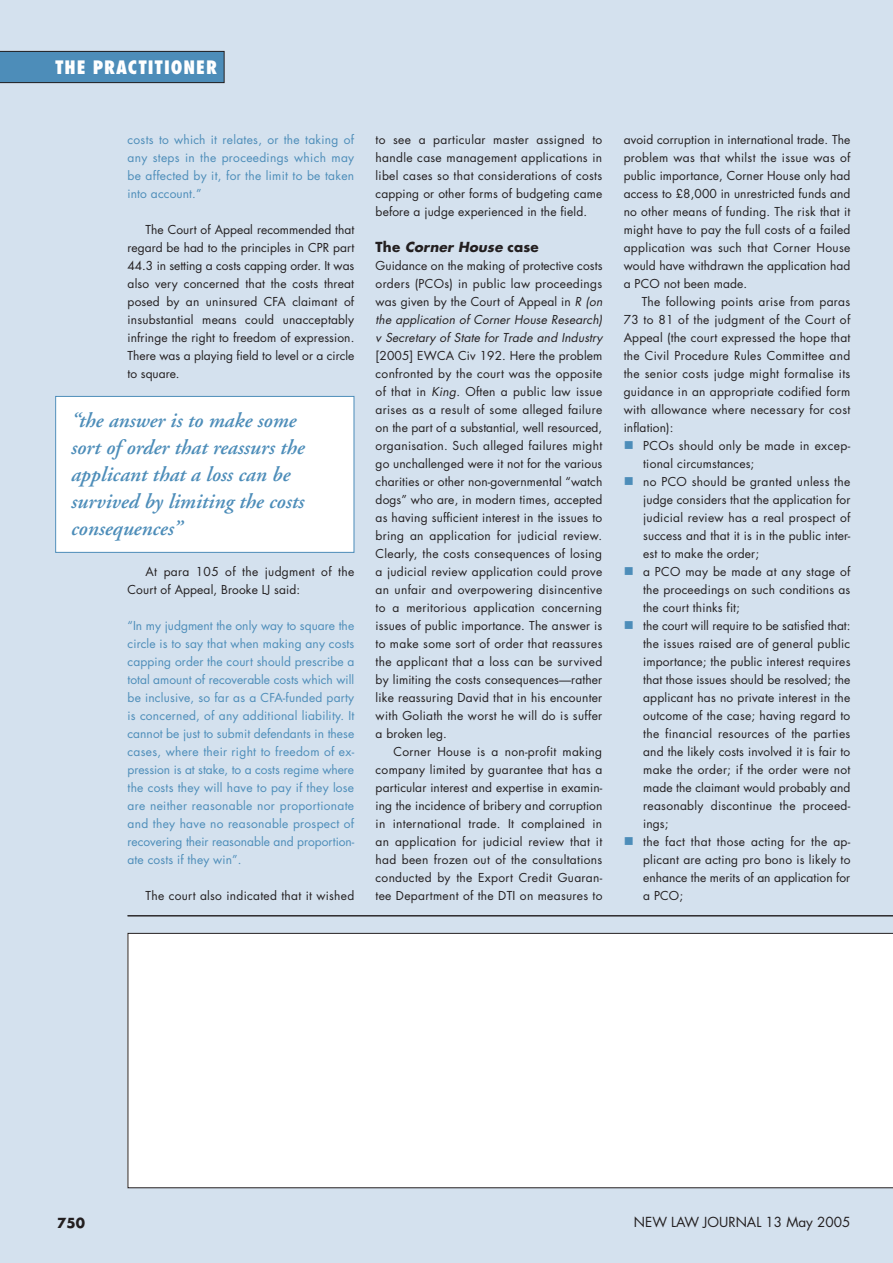
<style>
.page{position:relative;width:893px;height:1263px;background:#d4e1ee}
.page>*{position:absolute;margin:0;border:0;box-sizing:border-box;transform-origin:0 0}
.t1{font:italic 600 21px/27px "Adobe Garamond";color:#4d8db9}
.t2{font:800 condensed 18px "Futura";letter-spacing:.05em;color:#fff}
.t3{font:13.5px "Futura";color:#231f20}
.t4{font:italic 700 13.5px "Futura";letter-spacing:.01em;color:#231f20}
.t5{font:700 13.5px "Futura";color:#231f20}
.t6{font:12px/18px "Futura";letter-spacing:.01em;color:#231f20;text-align:justify}
.t7{font:12px/18px "Futura";letter-spacing:.01em;color:#4d8db9;text-align:justify}
.s1{font-style:normal}
.s2{font-style:italic}
.s3{color:#4d8db9}
</style>
<div class="page">
<svg style="left:0;top:51px;width:225px;height:32px;background:#4a86af"></svg>
<hr style="left:128px;top:915px;width:765px;height:1px;background:#231f20">
<div style="left:128px;top:933px;width:765px;height:255px;background:#fff"></div>
<div style="left:56px;top:396px;width:298px;height:156px;background:#fff"></div>
<div style="left:55px;top:396px;width:299px;height:157px;border:1px solid #4d8db9"></div>
<h2 class="t2" style="left:55px;top:55px;width:163px">THE PRACTITIONER</h2>
<p class="t7" style="left:128px;top:130px;width:228px">costs to which it relates, or the taking of any steps in the proceedings which may be affected by it, for the limit to be taken into account.”</p>
<p class="t6" style="left:128px;top:220px;width:228px;text-indent:18px">The Court of Appeal recommended that regard be had to the principles in CPR part 44.3 in setting a costs capping order. It was also very concerned that the costs threat posed by an uninsured CFA claimant of insubstantial means could unacceptably infringe the right to freedom of expression.<br>There was a playing field to level or a circle to square.</p>
<h1 class="t1" style="left:71px;top:407px;width:235px">“the answer is to make some sort of order that reassurs the applicant that a loss can be survived by limiting the costs consequences”</h1>
<p class="t6" style="left:128px;top:562px;width:228px;text-indent:18px">At para 105 of the judgment of the<br>Court of Appeal, Brooke LJ said:</p>
<p class="t7" style="left:128px;top:616px;width:228px">“In my judgment the only way to square the circle is to say that when making any costs capping order the court should prescribe a total amount of recoverable costs which will be inclusive, so far as a CFA-funded party is concerned, of any additional liability. It cannot be just to submit defendants in these cases, where their right to freedom of ex&shy;pression is at stake, to a costs regime where the costs they will have to pay if they lose are neither reasonable nor proportionate and they have no reasonable prospect of recovering their reasonable and proportion&shy;ate costs if they win”.</p>
<p class="t6" style="left:146px;top:886px;width:210px">The court also indicated that it wished</p>
<p class="t6" style="left:376px;top:130px;width:228px">to see a particular master assigned to handle case management applications in libel cases so that considerations of costs capping or other forms of budgeting came before a judge experienced in the field.</p>
<p class="t4" style="left:376px;top:238px;width:165px"><span class="s1">The</span> Corner House <span class="s1">case</span></p>
<p class="t6" style="left:376px;top:256px;width:228px">Guidance on the making of protective costs orders (PCOs) in public law proceedings was given by the Court of Appeal in <span class="s2">R (on the application of Corner House Research) v Secretary of State for Trade and Industry</span></p>
<p class="t6" style="left:376px;top:346px;width:228px">[2005] EWCA Civ 192. Here the problem confronted by the court was the opposite of that in <span class="s2">King</span>. Often a public law issue arises as a result of some alleged failure on the part of a substantial, well resourced, organisation. Such alleged failures might go unchallenged were it not for the various charities or other non-governmental “watch dogs” who are, in modern times, accepted as having sufficient interest in the issues to bring an application for judicial review.<br>Clearly, the costs consequences of losing a judicial review application could prove an unfair and overpowering disincentive to a meritorious application concerning issues of public importance. The answer is to make some sort of order that reassures the applicant that a loss can be survived by limiting the costs consequences—rather like reassuring David that in his encounter with Goliath the worst he will do is suffer a broken leg.</p>
<p class="t6" style="left:376px;top:742px;width:228px;text-indent:18px">Corner House is a non-profit making company limited by guarantee that has a particular interest and expertise in examin&shy;ing the incidence of bribery and corruption in international trade. It complained in an application for judicial review that it had been frozen out of the consultations conducted by the Export Credit Guaran&shy;tee Department of the DTI on measures to</p>
<p class="t6" style="left:624px;top:130px;width:228px">avoid corruption in international trade. The problem was that whilst the issue was of public importance, Corner House only had access to £8,000 in unrestricted funds and no other means of funding. The risk that it might have to pay the full costs of a failed application was such that Corner House would have withdrawn the application had a PCO not been made.</p>
<p class="t6" style="left:624px;top:292px;width:228px;text-indent:18px">The following points arise from paras 73 to 81 of the judgment of the Court of Appeal (the court expressed the hope that the Civil Procedure Rules Committee and the senior costs judge might formalise its guidance in an appropriate codified form with allowance where necessary for cost inflation):</p>
<p class="t6" style="left:643px;top:436px;width:209px;text-indent:-20px"><span class="s3">■</span> PCOs should only be made in excep&shy;tional circumstances;</p>
<p class="t6" style="left:643px;top:472px;width:209px;text-indent:-20px"><span class="s3">■</span> no PCO should be granted unless the judge considers that the application for judicial review has a real prospect of success and that it is in the public inter&shy;est to make the order;</p>
<p class="t6" style="left:643px;top:562px;width:209px;text-indent:-20px"><span class="s3">■</span> a PCO may be made at any stage of the proceedings on such conditions as the court thinks fit;</p>
<p class="t6" style="left:643px;top:616px;width:209px;text-indent:-20px"><span class="s3">■</span> the court will require to be satisfied that: the issues raised are of general public importance; the public interest requires that those issues should be resolved; the applicant has no private interest in the outcome of the case; having regard to the financial resources of the parties and the likely costs involved it is fair to make the order; if the order were not made the claimant would probably and reasonably discontinue the proceed&shy;ings;</p>
<p class="t6" style="left:643px;top:832px;width:209px;text-indent:-20px"><span class="s3">■</span> the fact that those acting for the ap&shy;plicant are acting pro bono is likely to enhance the merits of an application for a PCO;</p>
<p class="t5" style="left:57px;top:1214px;width:29px">750</p>
<p class="t3" style="left:634px;top:1212px;width:218px">NEW LAW JOURNAL 13 May 2005</p>
</div>
